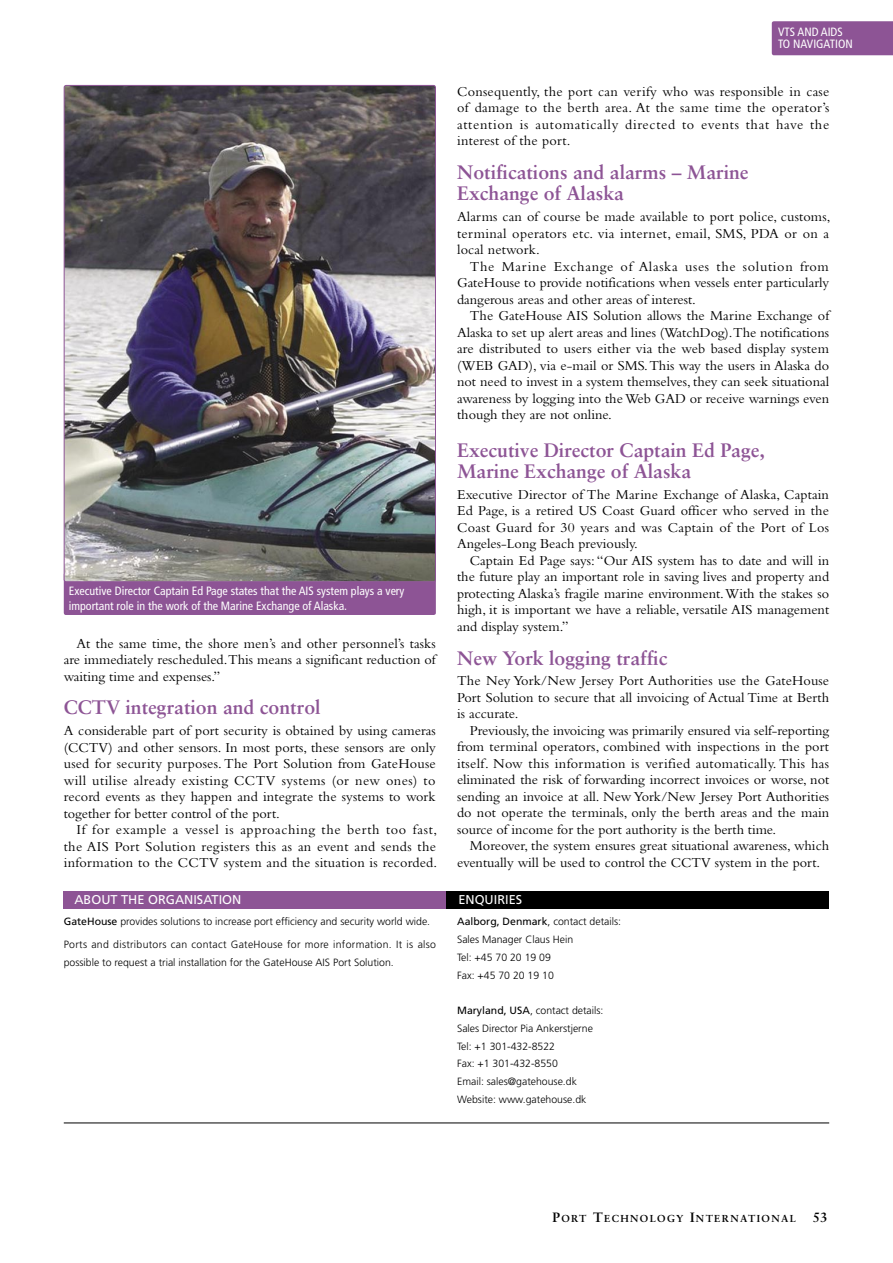
<style>
.page{position:relative;width:893px;height:1263px;background:#fff}
.page>*{position:absolute;margin:0;border:0;box-sizing:border-box;transform-origin:0 0}
.t1{font:700 19.5px/21px "Sabon";color:#8d5495}
.t2{font:14.25px/16.5px "Bembo";color:#000;text-align:justify}
.t3{font:12.75px "Frutiger";color:#fff}
.t4{font:condensed 12px/12px "Frutiger";color:#fff}
.t5{font:300 10.5px/17.7px "Frutiger";color:#000}
.t6{font:300 10.5px/22.2px "Frutiger";letter-spacing:.02em;color:#000}
.t7{font:700 10.2px "Sabon";letter-spacing:.135em;color:#000}
.s1{font-weight:400}
.s2{font-size:13.5px}
</style>
<div class="page">
<div style="left:772px;top:21px;width:121px;height:34px;background:#8d5495"></div>
<div style="left:64px;top:582px;width:372px;height:33px;background:#8d5495"></div>
<img style="left:63px;top:85px;width:373px;height:497px">
<div style="left:64px;top:891px;width:765px;height:17px;background:#8d5495"></div>
<hr style="left:64px;top:1122px;width:765px;height:1px;background:#000">
<div style="left:446px;top:891px;width:383px;height:17px;background:#000"></div>
<p class="t4" style="left:69px;top:584px;width:337px;line-height:14.4px">Executive Director Captain Ed Page states that the AIS system plays a very important role in the work of the Marine Exchange of Alaska.</p>
<p class="t2" style="left:64px;top:635px;width:374px;text-indent:13px">At the same time, the shore men’s and other personnel’s tasks are immediately rescheduled.This means a significant reduction of waiting time and expenses.”</p>
<h1 class="t1" style="left:64px;top:697px;width:258px">CCTV integration and control</h1>
<p class="t2" style="left:64px;top:722px;width:373px">A considerable part of port security is obtained by using cameras (CCTV) and other sensors. In most ports, these sensors are only used for security purposes. The Port Solution from GateHouse will utilise already existing CCTV systems (or new ones) to record events as they happen and integrate the systems to work together for better control of the port.</p>
<p class="t2" style="left:64px;top:821px;width:375px;text-indent:13px">If for example a vessel is approaching the berth too fast, the AIS Port Solution registers this as an event and sends the information to the CCTV system and the situation is recorded.</p>
<p class="t4" style="left:778px;top:26px;width:76px">VTS AND AIDS<br>TO NAVIGATION</p>
<p class="t2" style="left:457px;top:83px;width:374px">Consequently, the port can verify who was responsible in case of damage to the berth area. At the same time the operator’s attention is automatically directed to events that have the interest of the port.</p>
<h1 class="t1" style="left:457px;top:162px;width:293px">Notifications and alarms – Marine<br>Exchange of Alaska</h1>
<p class="t2" style="left:457px;top:208px;width:375px">Alarms can of course be made available to port police, customs, terminal operators etc. via internet, email, SMS, PDA or on a local network.</p>
<p class="t2" style="left:457px;top:258px;width:374px;text-indent:13px">The Marine Exchange of Alaska uses the solution from GateHouse to provide notifications when vessels enter particularly dangerous areas and other areas of interest.</p>
<p class="t2" style="left:457px;top:307px;width:374px;text-indent:13px">The GateHouse AIS Solution allows the Marine Exchange of Alaska to set up alert areas and lines (WatchDog).The notifications are distributed to users either via the web based display system (WEB GAD), via e-mail or SMS. This way the users in Alaska do not need to invest in a system themselves, they can seek situational awareness by logging into the Web GAD or receive warnings even though they are not online.</p>
<h1 class="t1" style="left:457px;top:439px;width:309px">Executive Director Captain Ed Page,<br>Marine Exchange of Alaska</h1>
<p class="t2" style="left:457px;top:486px;width:373px">Executive Director of The Marine Exchange of Alaska, Captain Ed Page, is a retired US Coast Guard officer who served in the Coast Guard for 30 years and was Captain of the Port of Los Angeles-Long Beach previously.</p>
<p class="t2" style="left:457px;top:552px;width:374px;text-indent:13px">Captain Ed Page says: “Our AIS system has to date and will in the future play an important role in saving lives and property and protecting Alaska’s fragile marine environment. With the stakes so high, it is important we have a reliable, versatile AIS management and display system.”</p>
<h1 class="t1" style="left:457px;top:647px;width:212px">New York logging traffic</h1>
<p class="t2" style="left:457px;top:672px;width:374px">The Ney York/New Jersey Port Authorities use the GateHouse Port Solution to secure that all invoicing of Actual Time at Berth is accurate.</p>
<p class="t2" style="left:457px;top:722px;width:374px;text-indent:13px">Previously, the invoicing was primarily ensured via self-reporting from terminal operators, combined with inspections in the port itself. Now this information is verified automatically. This has eliminated the risk of forwarding incorrect invoices or worse, not sending an invoice at all. New York/New Jersey Port Authorities do not operate the terminals, only the berth areas and the main source of income for the port authority is the berth time.</p>
<p class="t2" style="left:457px;top:837px;width:374px;text-indent:13px">Moreover, the system ensures great situational awareness, which eventually will be used to control the CCTV system in the port.</p>
<p class="t3" style="left:74px;top:892px;width:168px">ABOUT THE ORGANISATION</p>
<p class="t3" style="left:458px;top:892px;width:65px">ENQUIRIES</p>
<p class="t6" style="left:64px;top:910px;width:374px"><span class="s1">GateHouse</span> provides solutions to increase port efficiency and security world wide.<br>Ports and distributors can contact GateHouse for more information. It is also</p>
<p class="t5" style="left:64px;top:953px;width:332px">possible to request a trial installation for the GateHouse AIS Port Solution.</p>
<p class="t5" style="left:457px;top:913px;width:165px"><span class="s1">Aalborg, Denmark</span>, contact details:<br>Sales Manager Claus Hein<br>Tel: +45 70 20 19 09<br>Fax: +45 70 20 19 10</p>
<p class="t5" style="left:457px;top:1001px;width:148px"><span class="s1">Maryland, USA</span>, contact details:<br>Sales Director Pia Ankerstjerne<br>Tel: +1 301-432-8522<br>Fax: +1 301-432-8550<br>Email: sales@gatehouse.dk<br>Website: www.gatehouse.dk</p>
<p class="t7" style="left:552px;top:1212px;width:277px"><span class="s2">P</span>ORT <span class="s2">T</span>ECHNOLOGY <span class="s2">I</span>NTERNATIONAL <span class="s2">53</span></p>
</div>
